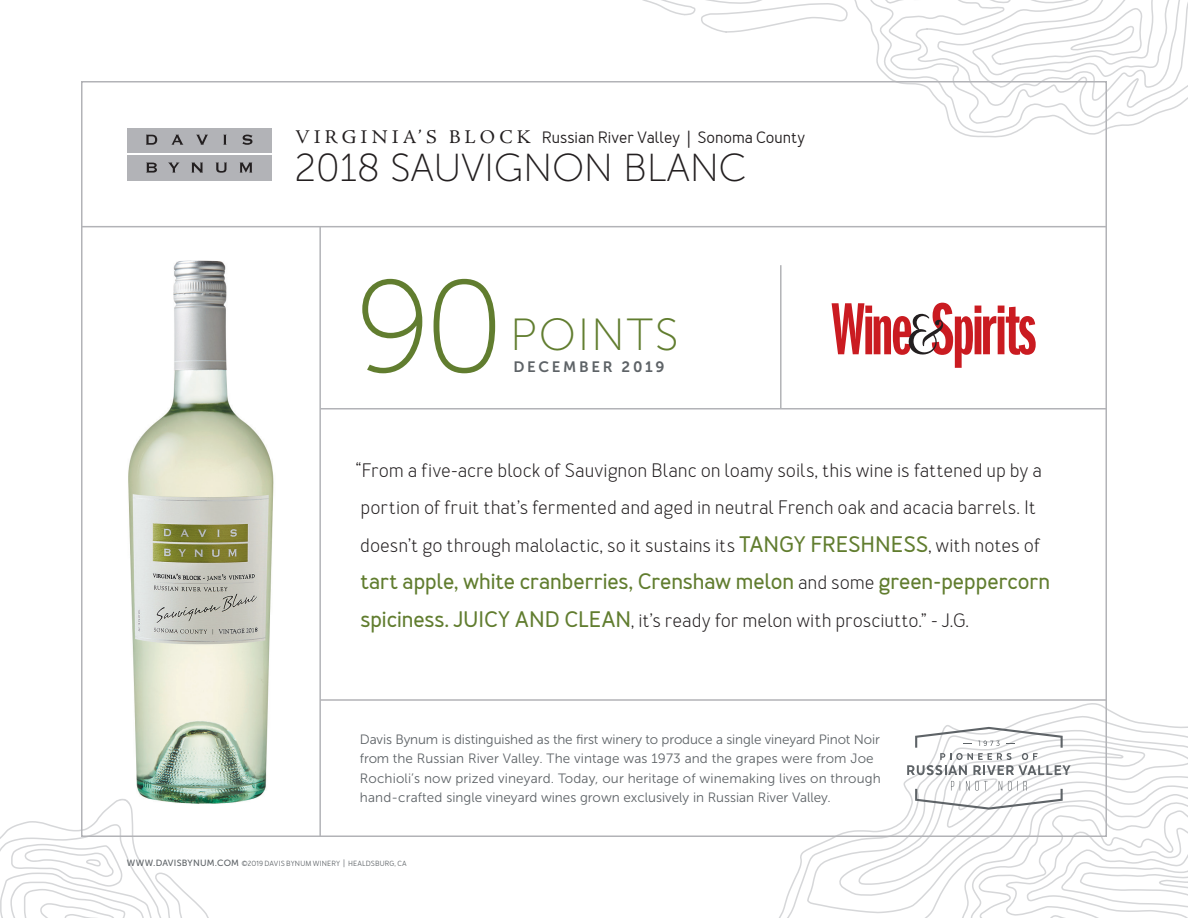
<style>
.page{position:relative;width:1188px;height:918px;background:#fff}
.page>*{position:absolute;margin:0;border:0;box-sizing:border-box;transform-origin:0 0}
.t1{font:130.5px "Museo Sans 100";color:#617d2f}
.t2{font:45px "Museo Sans 100";letter-spacing:.04em;color:#617d2f}
.t3{font:39px "Museo Sans 100";letter-spacing:-.01em;color:#231f20}
.t4{font:700 22.5px "Merlo";color:#617d2f}
.t5{font:19.5px/37.5px "Merlo";color:#231f20}
.t6{font:500 16.5px "Merlo";color:#231f20}
.t7{font:15px "Museo Sans 700";letter-spacing:.18em;color:#5e6367}
.t8{font:13.5px/19.5px "Museo Sans 300";letter-spacing:.005em;color:#5e6367}
.t9{font:500 7.5px "Merlo";letter-spacing:.02em;color:#5e6367}
.s1{font-family:"Adobe Jenson Pro";font-weight:400;font-size:19.5px}
.s2{font-weight:700;font-size:22.5px;color:#617d2f}
.s3{font-weight:400;font-size:19.5px;color:#231f20}
.s4{font-family:"Museo Sans 500";font-weight:400;font-size:9px}
</style>
<div class="page">
<svg style="left:779px;top:703px;width:409px;height:215px"></svg>
<svg style="left:642px;top:0;width:546px;height:138px"></svg>
<svg style="left:915px;top:781px;width:148px;height:29px"></svg>
<svg style="left:907px;top:727px;width:164px;height:48px"></svg>
<div style="left:127px;top:155px;width:145px;height:26px;background:#b2b3b7"></div>
<div style="left:127px;top:128px;width:145px;height:25px;background:#b2b3b7"></div>
<svg style="left:240px;top:163px;width:12px;height:10px"></svg>
<svg style="left:216px;top:163px;width:11px;height:10px"></svg>
<svg style="left:192px;top:163px;width:11px;height:10px"></svg>
<svg style="left:169px;top:163px;width:10px;height:10px"></svg>
<svg style="left:172px;top:135px;width:11px;height:10px"></svg>
<svg style="left:196px;top:135px;width:12px;height:10px"></svg>
<svg style="left:223px;top:135px;width:4px;height:10px"></svg>
<svg style="left:243px;top:135px;width:9px;height:10px"></svg>
<svg style="left:146px;top:135px;width:11px;height:10px"></svg>
<svg style="left:146px;top:163px;width:11px;height:10px"></svg>
<hr style="left:81px;top:226px;width:1026px;height:1px;background:#b2b3b7">
<hr style="left:320px;top:699px;width:786px;height:2px;background:#b2b3b7">
<hr style="left:320px;top:408px;width:786px;height:2px;background:#b2b3b7">
<hr style="left:319px;top:227px;width:2px;height:609px;background:#b2b3b7">
<hr style="left:780px;top:265px;width:2px;height:144px;background:#b2b3b7">
<img style="left:128px;top:261px;width:146px;height:543px">
<svg style="left:0;top:799px;width:221px;height:119px"></svg>
<svg style="left:832px;top:303px;width:204px;height:65px"></svg>
<p class="t6" style="left:295px;top:128px;width:512px"><span class="s1">V I R G I N I A’ S B L O C K</span> Russian River Valley | Sonoma County</p>
<h3 class="t3" style="left:295px;top:147px;width:454px">2018 SAUVIGNON BLANC</h3>
<h1 class="t1" style="left:354px;top:258px;width:152px">90</h1>
<h2 class="t2" style="left:510px;top:311px;width:170px">POINTS</h2>
<p class="t7" style="left:513px;top:358px;width:153px">DECEMBER 2019</p>
<p class="t5" style="left:355px;top:452px;width:688px">“From a five-acre block of Sauvignon Blanc on loamy soils, this wine is fattened up by a portion of fruit that’s fermented and aged in neutral French oak and acacia barrels. It doesn’t go through malolactic, so it sustains its <span class="s2">TANGY FRESHNESS</span>, with notes of</p>
<h3 class="t4" style="left:360px;top:568px;width:691px">tart apple, white cranberries, Crenshaw melon <span class="s3">and some</span> green-peppercorn</h3>
<h3 class="t5" style="left:360px;top:602px;width:610px"><span class="s2">spiciness. JUICY AND CLEAN</span>, it’s ready for melon with prosciutto.” - J.G.</h3>
<p class="t8" style="left:360px;top:730px;width:522px">Davis Bynum is distinguished as the first winery to produce a single vineyard Pinot Noir from the Russian River Valley. The vintage was 1973 and the grapes were from Joe Rochioli’s now prized vineyard. Today, our heritage of winemaking lives on through hand-crafted single vineyard wines grown exclusively in Russian River Valley.</p>
<p class="t9" style="left:127px;top:859px;width:281px"><span class="s4">WWW.DAVISBYNUM.COM</span> ©2019 DAVIS BYNUM WINERY | HEALDSBURG, CA</p>
</div>
